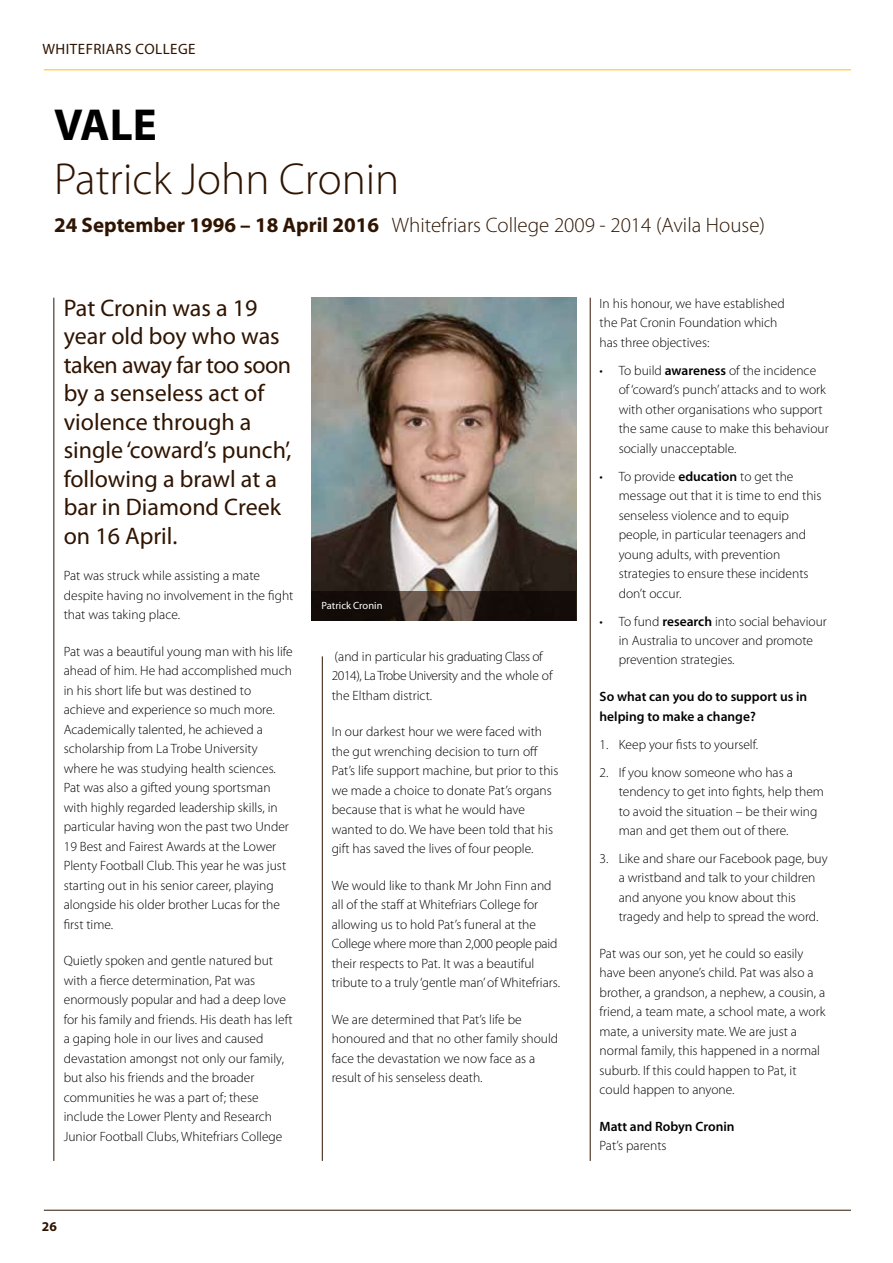
<style>
.page{position:relative;width:893px;height:1263px;background:#fff}
.page>*{position:absolute;margin:0;border:0;box-sizing:border-box;transform-origin:0 0}
.t1{font:300 45px "Myriad Pro";color:#2f1401}
.t2{font:700 45px "Myriad Pro";color:#000}
.t3{font:24px/28.5px "Myriad Pro";color:#2f1401}
.t4{font:300 21px "Myriad Pro";color:#2f1401}
.t5{font:15px "Myriad Pro";letter-spacing:.03em;color:#2f1401}
.t6{font:300 13.5px/19.5px "Myriad Pro";color:#000}
.t7{font:600 13.5px/19.5px "Myriad Pro";color:#000}
.t8{font:700 13.5px "Myriad Pro";color:#2f1401}
.t9{font:10.5px "Myriad Pro";color:#fff}
.s1{font-weight:700}
.s2{font-weight:600}
</style>
<div class="page">
<hr style="left:44px;top:69px;width:807px;height:1px;background:#ffc20e">
<hr style="left:44px;top:1210px;width:807px;height:1px;background:#2f1401">
<hr style="left:54px;top:298px;width:1px;height:863px;background:#2f1401">
<hr style="left:322px;top:656px;width:1px;height:505px;background:#2f1401">
<hr style="left:590px;top:298px;width:1px;height:863px;background:#2f1401">
<img style="left:311px;top:298px;width:265px;height:293px">
<svg style="left:311px;top:591px;width:265px;height:30px;background:#261c16"></svg>
<p class="t5" style="left:43px;top:39px;width:155px">WHITEFRIARS COLLEGE</p>
<h1 class="t2" style="left:54px;top:96px;width:104px">VALE</h1>
<h1 class="t1" style="left:54px;top:154px;width:347px">Patrick John Cronin</h1>
<h3 class="t4" style="left:54px;top:213px;width:712px"><span class="s1">24 September 1996 – 18 April 2016</span> Whitefriars College 2009 - 2014 (Avila House)</h3>
<h2 class="t3" style="left:64px;top:293px;width:229px">Pat Cronin was a 19 year old boy who was taken away far too soon by a senseless act of violence through a single ‘coward’s punch’, following a brawl at a bar in Diamond Creek on 16 April.</h2>
<p class="t6" style="left:64px;top:566px;width:231px">Pat was struck while assisting a mate despite having no involvement in the fight that was taking place.</p>
<p class="t6" style="left:64px;top:642px;width:231px">Pat was a beautiful young man with his life ahead of him. He had accomplished much in his short life but was destined to achieve and experience so much more.<br>Academically talented, he achieved a scholarship from La Trobe University where he was studying health sciences.<br>Pat was also a gifted young sportsman with highly regarded leadership skills, in particular having won the past two Under 19 Best and Fairest Awards at the Lower Plenty Football Club. This year he was just starting out in his senior career, playing alongside his older brother Lucas for the first time.</p>
<p class="t6" style="left:64px;top:951px;width:230px">Quietly spoken and gentle natured but with a fierce determination, Pat was enormously popular and had a deep love for his family and friends. His death has left a gaping hole in our lives and caused devastation amongst not only our family, but also his friends and the broader communities he was a part of; these include the Lower Plenty and Research Junior Football Clubs, Whitefriars College</p>
<p class="t9" style="left:322px;top:599px;width:62px">Patrick Cronin</p>
<p class="t6" style="left:332px;top:647px;width:222px">(and in particular his graduating Class of<br>2014), La Trobe University and the whole of the Eltham district.</p>
<p class="t6" style="left:332px;top:722px;width:228px">In our darkest hour we were faced with the gut wrenching decision to turn off Pat’s life support machine, but prior to this we made a choice to donate Pat’s organs because that is what he would have wanted to do. We have been told that his gift has saved the lives of four people.</p>
<p class="t6" style="left:332px;top:875px;width:230px">We would like to thank Mr John Finn and all of the staff at Whitefriars College for allowing us to hold Pat’s funeral at the College where more than 2,000 people paid their respects to Pat. It was a beautiful tribute to a truly ‘gentle man’ of Whitefriars.</p>
<p class="t6" style="left:332px;top:1009px;width:228px">We are determined that Pat’s life be honoured and that no other family should face the devastation we now face as a result of his senseless death.</p>
<p class="t8" style="left:42px;top:1217px;width:16px">26</p>
<p class="t6" style="left:600px;top:293px;width:187px">In his honour, we have established the Pat Cronin Foundation which has three objectives:</p>
<p class="t6" style="left:619px;top:360px;width:212px;text-indent:-19px">• To build <span class="s2">awareness</span> of the incidence of ‘coward’s punch’ attacks and to work with other organisations who support the same cause to make this behaviour socially unacceptable.</p>
<p class="t6" style="left:619px;top:466px;width:204px;text-indent:-19px">• To provide <span class="s2">education</span> to get the message out that it is time to end this senseless violence and to equip people, in particular teenagers and young adults, with prevention strategies to ensure these incidents don’t occur.</p>
<p class="t6" style="left:619px;top:611px;width:210px;text-indent:-19px">• To fund <span class="s2">research</span> into social behaviour in Australia to uncover and promote prevention strategies.</p>
<p class="t7" style="left:600px;top:686px;width:209px">So what can you do to support us in helping to make a change?</p>
<p class="t6" style="left:600px;top:734px;width:160px">1. Keep your fists to yourself.</p>
<p class="t6" style="left:619px;top:762px;width:207px;text-indent:-19px">2. If you know someone who has a tendency to get into fights, help them to avoid the situation – be their wing man and get them out of there.</p>
<p class="t6" style="left:619px;top:849px;width:210px;text-indent:-19px">3. Like and share our Facebook page, buy a wristband and talk to your children and anyone you know about this tragedy and help to spread the word.</p>
<p class="t6" style="left:600px;top:944px;width:227px">Pat was our son, yet he could so easily have been anyone’s child. Pat was also a brother, a grandson, a nephew, a cousin, a friend, a team mate, a school mate, a work mate, a university mate. We are just a normal family, this happened in a normal suburb. If this could happen to Pat, it could happen to anyone.</p>
<p class="t7" style="left:600px;top:1116px;width:136px">Matt and Robyn Cronin</p>
<p class="t6" style="left:600px;top:1136px;width:68px">Pat’s parents</p>
</div>
